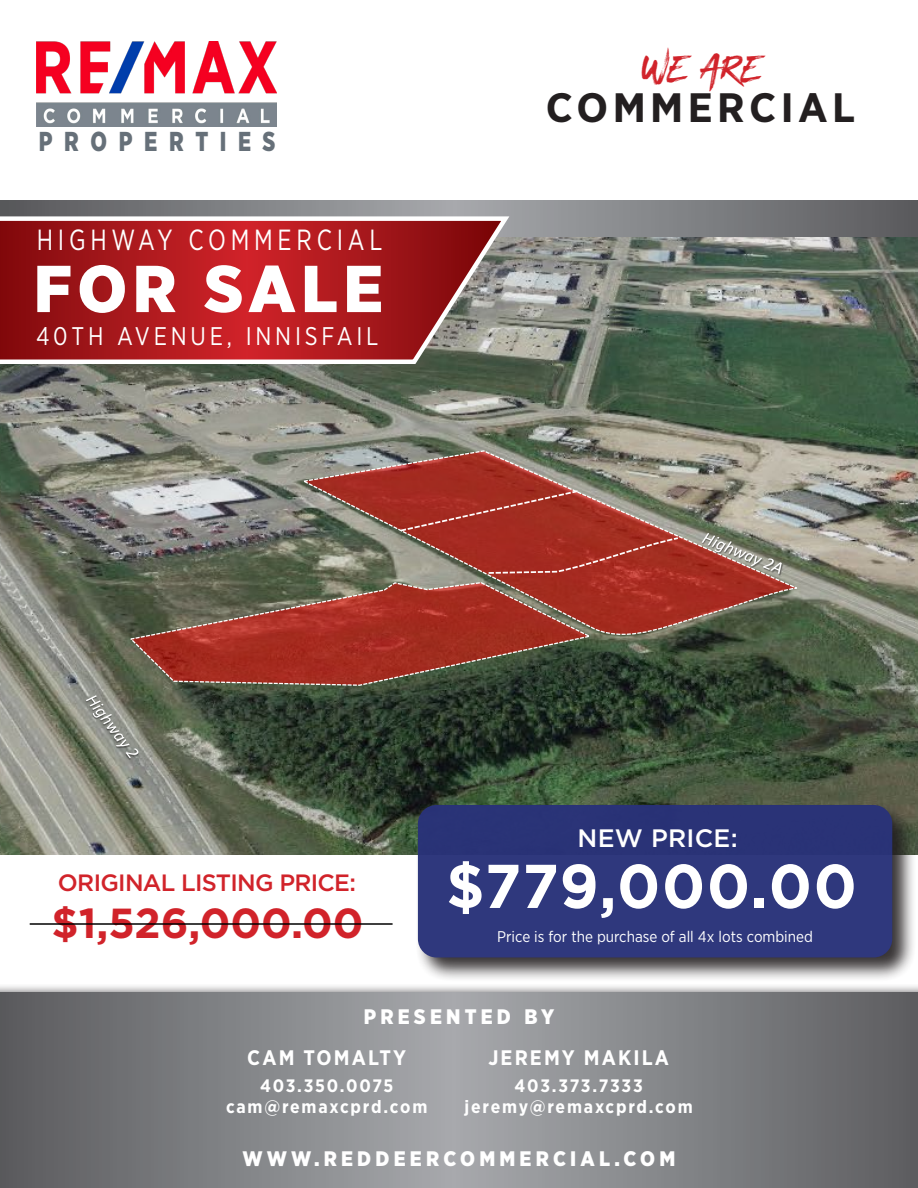
<style>
.page{position:relative;width:918px;height:1188px;background:#fff}
.page>*{position:absolute;margin:0;border:0;box-sizing:border-box;transform-origin:0 0}
.t1{font:900 66.15px "Gotham Narrow";letter-spacing:.08em;color:#fff;scale:1.05 1}
.t2{font:700 61.65px "Gotham";letter-spacing:.025em;color:#fff;scale:.96 1}
.t3{font:700 42px "Gotham";color:#d1232a}
.t4{font:700 40.95px "Gotham Narrow";letter-spacing:.1em;color:#231f20;scale:1.07 1}
.t5{font:40.95px "BLACKHAWK";color:#d1232a;scale:1.07 1}
.t6{font:29.1px "Gotham Narrow";letter-spacing:.19em;color:#fff;scale:.85 1}
.t7{font:900 27.3px "Gotham Narrow";letter-spacing:.5em;color:#667079;scale:.85 1}
.t8{font:25.5px "Gotham Narrow";letter-spacing:.16em;color:#fff;scale:.92 1}
.t9{font:500 25.2px "Gotham";letter-spacing:.01em;color:#fff}
.t10{font:500 23.55px "Gotham";letter-spacing:-.03em;color:#d1232a}
.t11{font:900 21px "Gotham Narrow";letter-spacing:.2em;color:#fff}
.t12{font:700 21px "Gotham Narrow";letter-spacing:.1em;color:#fff}
.t13{font:700 18px "Gotham Narrow";letter-spacing:.1em;color:#fff}
.t14{font:15.45px "Gotham Narrow";color:#fff}
</style>
<div class="page">
<img style="left:0;top:236px;width:918px;height:619px">
<svg style="left:302px;top:450px;width:499px;height:194px;background:#8e6a5d"></svg>
<svg style="left:399px;top:489px;width:281px;height:86px;background:#a24539"></svg>
<svg style="left:128px;top:581px;width:465px;height:106px;background:#894233"></svg>
<img style="left:684px;top:517px;width:116px;height:78px">
<svg style="left:702px;top:533px;width:80px;height:41px;background:#997d70"></svg>
<img style="left:65px;top:678px;width:91px;height:102px">
<svg style="left:86px;top:695px;width:52px;height:63px;background:#92958b"></svg>
<svg style="left:0;top:200px;width:918px;height:36px;background:#7d7f82"></svg>
<div style="left:415px;top:802px;width:502px;height:180px;background:#231f20;opacity:.93"></div>
<div style="left:418px;top:805px;width:474px;height:152px;background:#293279;border-radius:19px"></div>
<svg style="left:0;top:212px;width:512px;height:154px;background:#a93437"></svg>
<div style="left:0;top:983px;width:918px;height:205px;background:#231f20;opacity:.75"></div>
<svg style="left:0;top:993px;width:918px;height:194px;background:#818285"></svg>
<img style="left:37px;top:41px;width:240px;height:86px">
<hr style="left:30px;top:923px;width:363px;height:2px;background:#000">
<p class="t7" style="left:39px;top:123px;width:280px">PROPERTIES</p>
<p class="t6" style="left:37px;top:222px;width:408px">HIGHWAY COMMERCIAL</p>
<p class="t1" style="left:34px;top:245px;width:334px">FOR SALE</p>
<p class="t8" style="left:36px;top:321px;width:374px">40TH AVENUE, INNISFAIL</p>
<p class="t5" style="left:639px;top:44px;width:116px">WE ARE</p>
<p class="t4" style="left:546px;top:82px;width:290px">COMMERCIAL</p>
<p class="t10" style="left:58px;top:868px;width:300px">ORIGINAL LISTING PRICE:</p>
<p class="t3" style="left:52px;top:895px;width:313px">$1,526,000.00</p>
<p class="t9" style="left:578px;top:822px;width:162px">NEW PRICE:</p>
<p class="t2" style="left:446px;top:845px;width:429px">$779,000.00</p>
<p class="t14" style="left:497px;top:927px;width:317px">Price is for the purchase of all 4x lots combined</p>
<p class="t11" style="left:364px;top:1002px;width:192px">PRESENTED BY</p>
<p class="t12" style="left:247px;top:1044px;width:160px">CAM TOMALTY</p>
<p class="t13" style="left:260px;top:1074px;width:135px">403.350.0075</p>
<p class="t13" style="left:226px;top:1095px;width:203px">cam@remaxcprd.com</p>
<p class="t12" style="left:488px;top:1044px;width:182px">JEREMY MAKILA</p>
<p class="t13" style="left:515px;top:1074px;width:130px">403.373.7333</p>
<p class="t13" style="left:465px;top:1095px;width:230px">jeremy@remaxcprd.com</p>
<p class="t11" style="left:243px;top:1144px;width:434px">WWW.REDDEERCOMMERCIAL.COM</p>
</div>
